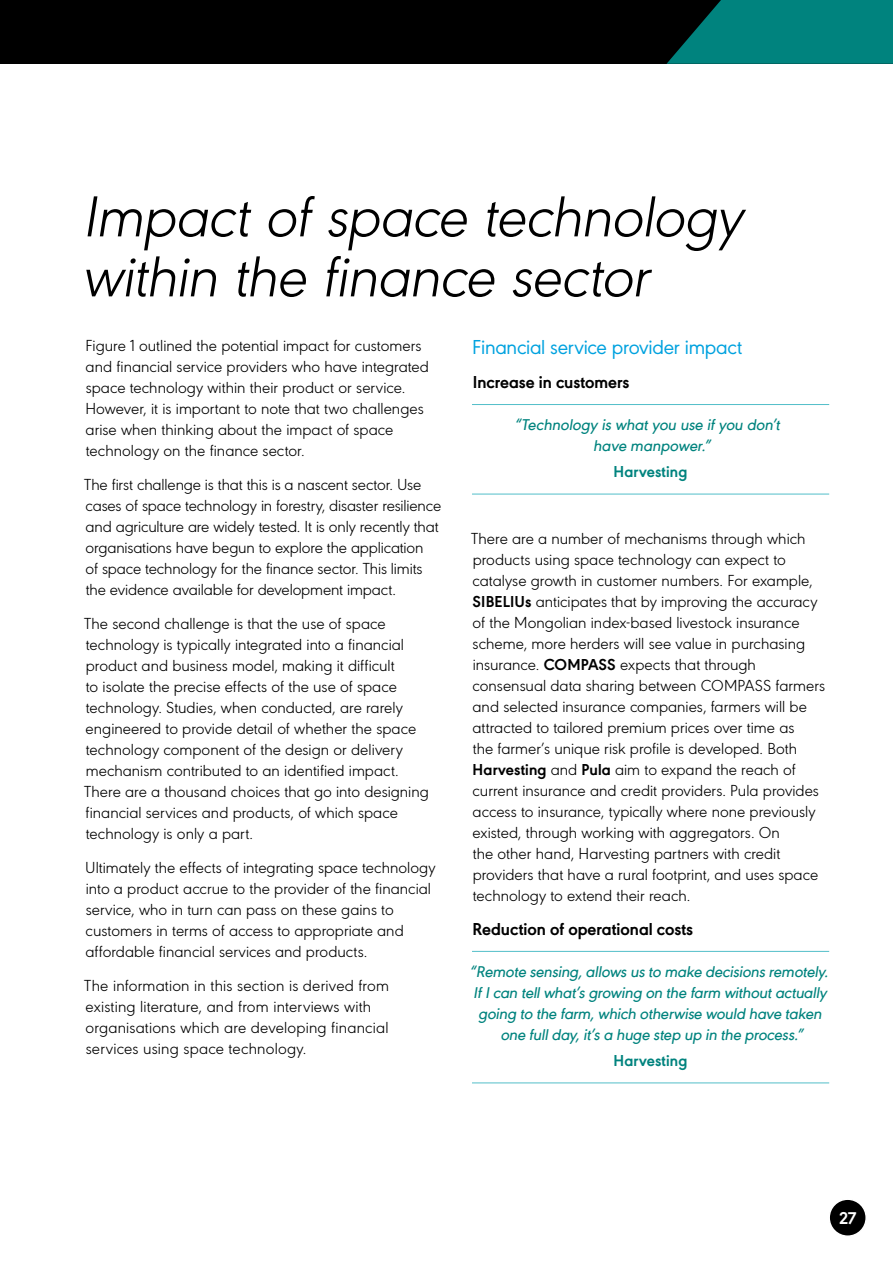
<style>
.page{position:relative;width:893px;height:1263px;background:#fff}
.page>*{position:absolute;margin:0;border:0;box-sizing:border-box;transform-origin:0 0}
.H1_-_section_titles{font:italic 300 60px/60px "URW Geometric";letter-spacing:-.01em;color:#000}
.Lighter_Subheaders{font:21px "URW Geometric";letter-spacing:-.015em;color:#00a2df}
.Sub_sub_heading{font:700 18px "URW Geometric";color:#000}
.Page_numbers{font:700 17.7px "URW Geometric";color:#fff}
.Body_copy{font:300 16.5px/21px "URW Geometric";color:#000}
.t1{font:italic 500 16.5px/21px "URW Geometric";letter-spacing:-.01em;color:#00837e}
.Body_copy-2{font:700 16.5px "URW Geometric";letter-spacing:.01em;color:#00837e}
.s1{font-weight:700}
</style>
<div class="page">
<div style="left:829px;top:1199px;width:37px;height:37px;background:#000;border-radius:50%"></div>
<div style="left:828px;top:1198px;width:39px;height:39px;border:2px solid #fff;border-radius:50%"></div>
<div style="left:0;top:0;width:893px;height:64px;background:#000"></div>
<svg style="left:666px;top:0;width:227px;height:64px;background:#00726e"></svg>
<hr style="left:472px;top:404px;width:357px;height:1px;background:#52bec9">
<hr style="left:472px;top:494px;width:357px;height:1px;background:#52bec9">
<hr style="left:472px;top:951px;width:357px;height:1px;background:#52bec9">
<hr style="left:472px;top:1082px;width:357px;height:1px;background:#52bec9">
<p class="H1_-_section_titles" style="left:84px;top:182px;width:662px">Impact of space technology within the finance sector</p>
<p class="Body_copy" style="left:85px;top:334px;width:345px">Figure 1 outlined the potential impact for customers and financial service providers who have integrated space technology within their product or service.<br>However, it is important to note that two challenges arise when thinking about the impact of space technology on the finance sector.</p>
<p class="Body_copy" style="left:84px;top:473px;width:358px">The first challenge is that this is a nascent sector. Use cases of space technology in forestry, disaster resilience and agriculture are widely tested. It is only recently that organisations have begun to explore the application<br>of space technology for the finance sector. This limits the evidence available for development impact.</p>
<p class="Body_copy" style="left:84px;top:612px;width:346px">The second challenge is that the use of space technology is typically integrated into a financial product and business model, making it difficult<br>to isolate the precise effects of the use of space technology. Studies, when conducted, are rarely engineered to provide detail of whether the space technology component of the design or delivery mechanism contributed to an identified impact.<br>There are a thousand choices that go into designing financial services and products, of which space technology is only a part.</p>
<p class="Body_copy" style="left:85px;top:855px;width:352px">Ultimately the effects of integrating space technology into a product accrue to the provider of the financial service, who in turn can pass on these gains to customers in terms of access to appropriate and affordable financial services and products.</p>
<p class="Body_copy" style="left:84px;top:973px;width:306px">The information in this section is derived from existing literature, and from interviews with organisations which are developing financial services using space technology.</p>
<p class="Lighter_Subheaders" style="left:472px;top:332px;width:271px">Financial service provider impact</p>
<p class="Sub_sub_heading" style="left:473px;top:369px;width:158px">Increase in customers</p>
<p class="t1" style="left:594px;top:413px;width:188px;text-indent:-79px">“Technology is what you use if you don’t have manpower.”</p>
<p class="Body_copy-2" style="left:614px;top:459px;width:75px">Harvesting</p>
<p class="Body_copy" style="left:471px;top:527px;width:355px">There are a number of mechanisms through which products using space technology can expect to catalyse growth in customer numbers. For example, <span class="s1">SIBELIUs</span> anticipates that by improving the accuracy of the Mongolian index-based livestock insurance scheme, more herders will see value in purchasing insurance. <span class="s1">COMPASS</span> expects that through consensual data sharing between COMPASS farmers and selected insurance companies, farmers will be attracted to tailored premium prices over time as<br>the farmer’s unique risk profile is developed. Both <span class="s1">Harvesting</span> and <span class="s1">Pula</span> aim to expand the reach of current insurance and credit providers. Pula provides access to insurance, typically where none previously existed, through working with aggregators. On<br>the other hand, Harvesting partners with credit providers that have a rural footprint, and uses space technology to extend their reach.</p>
<p class="Sub_sub_heading" style="left:473px;top:915px;width:222px">Reduction of operational costs</p>
<p class="t1" style="left:470px;top:960px;width:360px;text-align:center">“Remote sensing, allows us to make decisions remotely.<br>If I can tell what’s growing on the farm without actually going to the farm, which otherwise would have taken one full day, it’s a huge step up in the process.”</p>
<p class="Body_copy-2" style="left:614px;top:1047px;width:75px">Harvesting</p>
<p class="Page_numbers" style="left:839px;top:1204px;width:18px">27</p>
</div>
